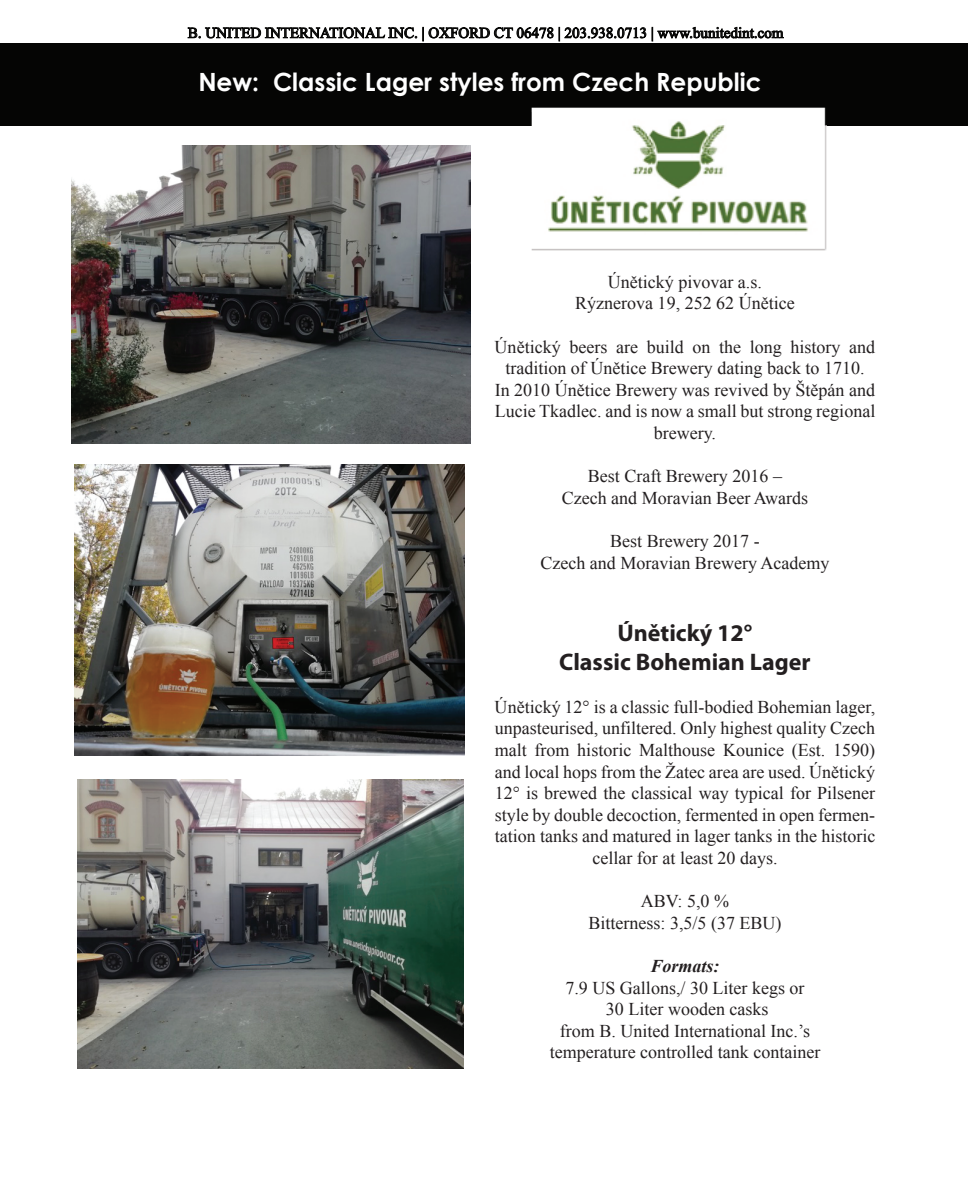
<style>
.page{position:relative;width:968px;height:1190px;background:#fff}
.page>*{position:absolute;margin:0;border:0;box-sizing:border-box;transform-origin:0 0}
.t1{font:700 25.05px "Century Gothic";color:#fff}
.t2{font:700 24px/28.8px "Myriad Pro";color:#231f20;text-align:center}
.t3{font:18px/21.6px "Times New Roman";color:#231f20;text-align:center}
.t4{font:italic 700 18px "Times New Roman";color:#231f20}
.t5{font:15px "Times New Roman";color:#050504}
</style>
<div class="page">
<div style="left:0;top:43px;width:967px;height:82px;background:#050504"></div>
<svg style="left:188px;top:27px;width:595px;height:14px"></svg>
<svg style="left:210px;top:125px;width:320px;height:153px"></svg>
<img style="left:530px;top:107px;width:296px;height:144px">
<img style="left:530px;top:113px;width:15px;height:12px">
<img style="left:78px;top:779px;width:385px;height:289px">
<img style="left:72px;top:145px;width:398px;height:299px">
<img style="left:74px;top:464px;width:390px;height:291px">
<p class="t5" style="left:188px;top:23px;width:597px">B. UNITED INTERNATIONAL INC. | OXFORD CT 06478 | 203.938.0713 | www.bunitedint.com</p>
<h1 class="t1" style="left:198px;top:66px;width:564px">New: Classic Lager styles from Czech Republic</h1>
<p class="t3" style="left:575px;top:271px;width:221px">Únětický pivovar a.s.<br>Rýznerova 19, 252 62 Únětice</p>
<p class="t3" style="left:494px;top:335px;width:382px">Únětický beers are build on the long history and tradition of Únětice Brewery dating back to 1710.<br>In 2010 Únětice Brewery was revived by Štěpán and Lucie Tkadlec. and is now a small but strong regional brewery.</p>
<p class="t3" style="left:561px;top:465px;width:248px">Best Craft Brewery 2016 –<br>Czech and Moravian Beer Awards</p>
<p class="t3" style="left:540px;top:530px;width:290px">Best Brewery 2017 -<br>Czech and Moravian Brewery Academy</p>
<h2 class="t2" style="left:559px;top:617px;width:253px">Únětický 12°<br>Classic Bohemian Lager</h2>
<p class="t3" style="left:494px;top:695px;width:382px">Únětický 12° is a classic full-bodied Bohemian lager, unpasteurised, unfiltered. Only highest quality Czech malt from historic Malthouse Kounice (Est. 1590) and local hops from the Žatec area are used. Únětický 12° is brewed the classical way typical for Pilsener style by double decoction, fermented in open fermen&shy;tation tanks and matured in lager tanks in the historic cellar for at least 20 days.</p>
<p class="t3" style="left:588px;top:890px;width:194px">ABV: 5,0 %<br>Bitterness: 3,5/5 (37 EBU)</p>
<p class="t4" style="left:650px;top:953px;width:71px">Formats:</p>
<p class="t3" style="left:549px;top:976px;width:272px">7.9 US Gallons,/ 30 Liter kegs or<br>30 Liter wooden casks<br>from B. United International Inc.’s temperature controlled tank container</p>
</div>
